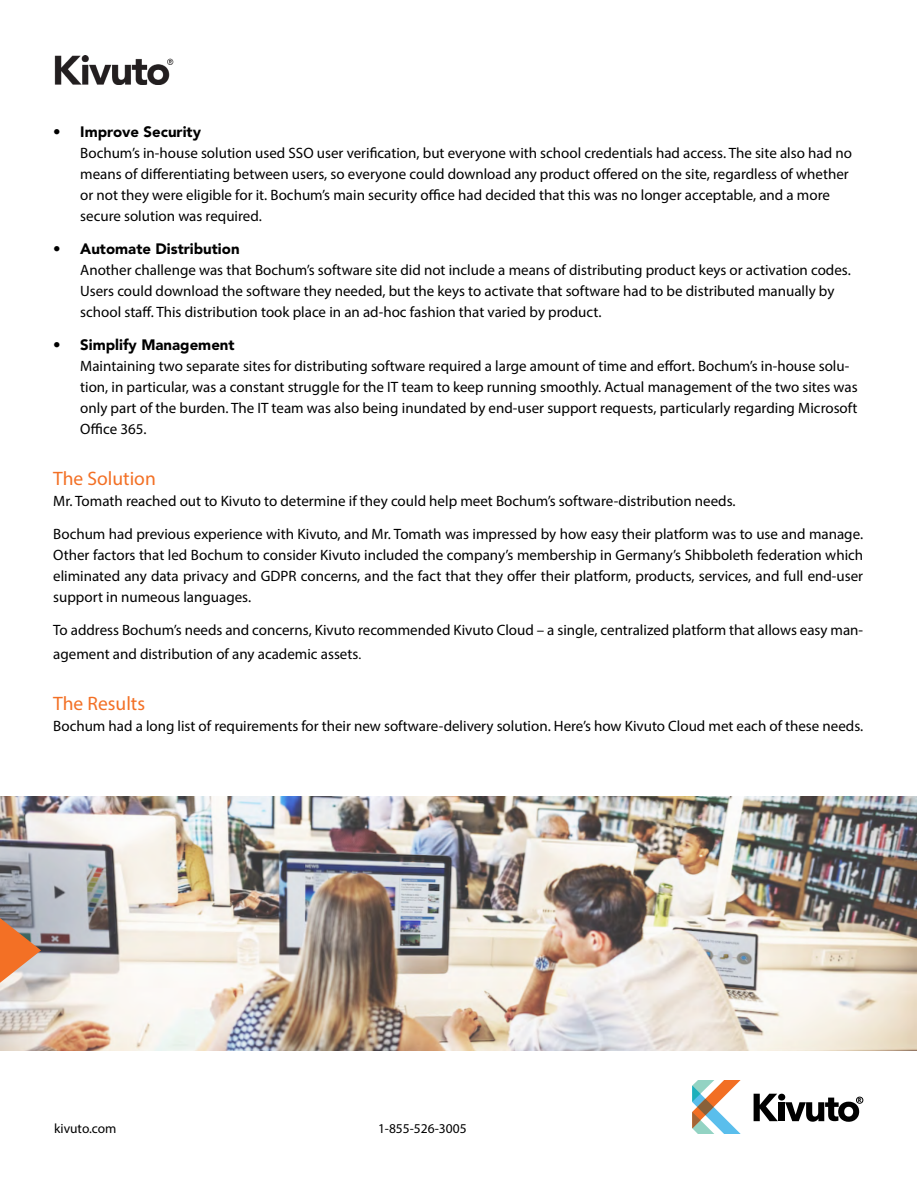
<style>
.page{position:relative;width:918px;height:1188px;background:#fff}
.page>*{position:absolute;margin:0;border:0;box-sizing:border-box;transform-origin:0 0}
.t1{font:19.5px "Myriad Pro";color:#f37025}
.t2{font:15px/21px "Myriad Pro";color:#000}
.t3{font:900 15px "Avenir LT Std";color:#000}
.t4{font:13.5px "Myriad Pro";color:#000}
.t5{font:700 5.4px "Avenir Next";color:#000}
.s1{font-size:13.5px}
</style>
<div class="page">
<img style="left:55px;top:55px;width:118px;height:29px">
<img style="left:0;top:797px;width:916px;height:254px">
<svg style="left:0;top:918px;width:41px;height:65px;background:#d2926f"></svg>
<svg style="left:754px;top:1094px;width:109px;height:28px"></svg>
<svg style="left:692px;top:1080px;width:49px;height:54px"></svg>
<p class="t3" style="left:53px;top:123px;width:149px">• Improve Security</p>
<p class="t2" style="left:80px;top:143px;width:773px">Bochum’s in-house solution used SSO user verification, but everyone with school credentials had access. The site also had no means of differentiating between users, so everyone could download any product offered on the site, regardless of whether or not they were eligible for it. Bochum’s main security office had decided that this was no longer acceptable, and a more secure solution was required.</p>
<p class="t3" style="left:53px;top:240px;width:188px">• Automate Distribution</p>
<p class="t2" style="left:80px;top:260px;width:772px">Another challenge was that Bochum’s software site did not include a means of distributing product keys or activation codes.<br>Users could download the software they needed, but the keys to activate that software had to be distributed manually by school staff. This distribution took place in an ad-hoc fashion that varied by product.</p>
<p class="t3" style="left:53px;top:336px;width:183px">• Simplify Management</p>
<p class="t2" style="left:80px;top:356px;width:779px">Maintaining two separate sites for distributing software required a large amount of time and effort. Bochum’s in-house solu&shy;tion, in particular, was a constant struggle for the IT team to keep running smoothly. Actual management of the two sites was only part of the burden. The IT team was also being inundated by end-user support requests, particularly regarding Microsoft Office 365.</p>
<h1 class="t1" style="left:53px;top:467px;width:104px">The Solution</h1>
<p class="t2" style="left:53px;top:491px;width:684px">Mr. Tomath reached out to Kivuto to determine if they could help meet Bochum’s software-distribution needs.</p>
<p class="t2" style="left:53px;top:524px;width:811px;text-align:justify">Bochum had previous experience with Kivuto, and Mr. Tomath was impressed by how easy their platform was to use and manage.<br>Other factors that led Bochum to consider Kivuto included the company’s membership in Germany’s Shibboleth federation which eliminated any data privacy and GDPR concerns, and the fact that they offer their platform, products, services, and full end-user support in numeous languages.</p>
<p class="t2" style="left:53px;top:618px;width:812px;line-height:24px">To address Bochum’s needs and concerns, Kivuto recommended Kivuto Cloud – a single, centralized platform that allows easy man&shy;agement and distribution of any academic assets<span class="s1">.</span></p>
<h1 class="t1" style="left:53px;top:692px;width:93px">The Results</h1>
<p class="t2" style="left:53px;top:716px;width:811px">Bochum had a long list of requirements for their new software-delivery solution. Here’s how Kivuto Cloud met each of these needs.</p>
<p class="t4" style="left:54px;top:1120px;width:64px">kivuto.com</p>
<p class="t4" style="left:378px;top:1120px;width:90px">1-855-526-3005</p>
<p class="t5" style="left:858px;top:1096px;width:5px">R</p>
</div>
